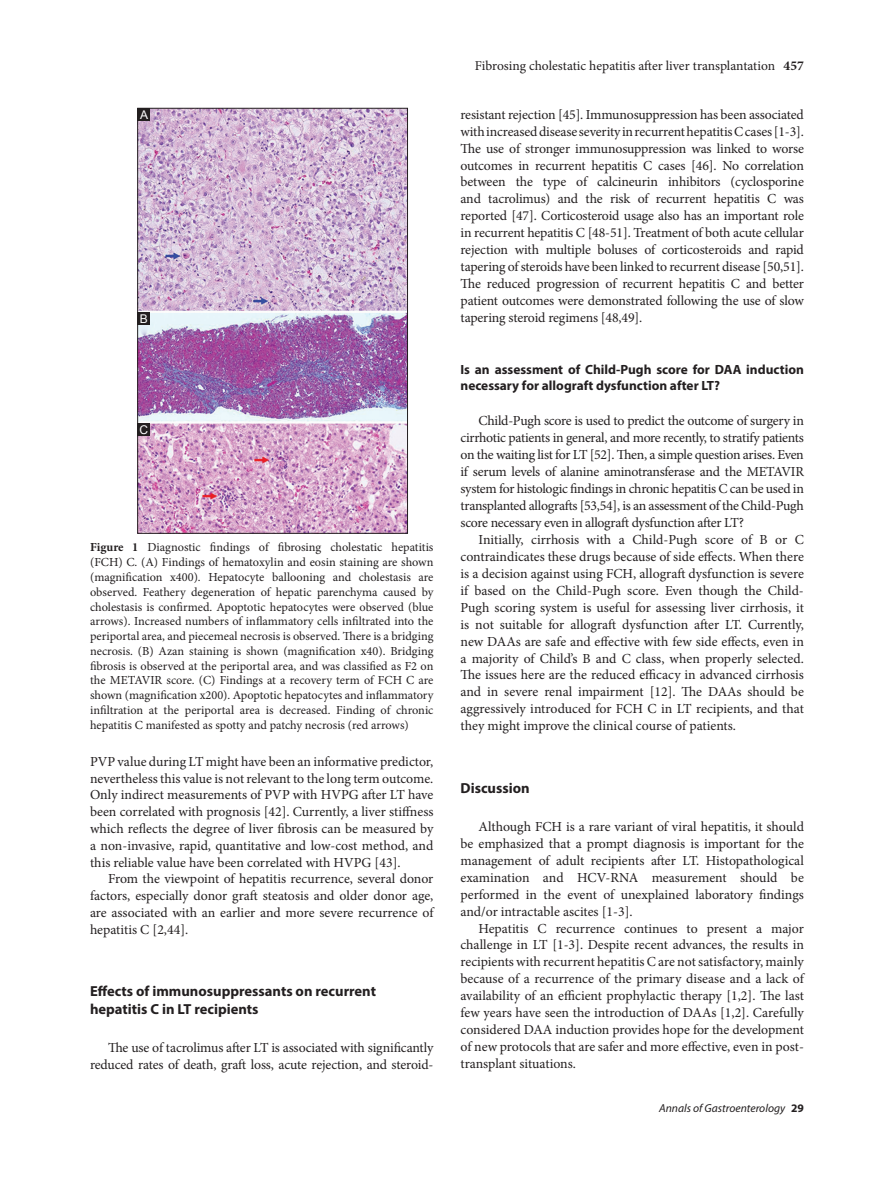
<style>
.page{position:relative;width:894px;height:1191px;background:#fff}
.page>*{position:absolute;margin:0;border:0;box-sizing:border-box;transform-origin:0 0}
.t1{font:700 14.55px/17.4px "Myriad Pro";color:#231f20}
.TX{font:13.8px/17px "Minion Pro";letter-spacing:-.01em;color:#231f20;text-align:justify}
.t2{font:13.5px "Minion Pro";letter-spacing:-.005em;color:#231f20}
.t3{font:700 13.35px/16.2px "Myriad Pro";color:#231f20}
.FGC{font:12.3px/14.7px "Minion Pro";letter-spacing:-.005em;color:#231f20;text-align:justify}
.LABEL{font:12px "Arial";color:#fff}
.t4{font:italic 11.55px "Myriad Pro";color:#231f20}
.s1{font-weight:700}
.s2{font-weight:700;font-style:normal}
</style>
<div class="page">
<img style="left:139px;top:110px;width:266px;height:421px">
<div style="left:137px;top:108px;width:270px;height:425px;border:1px solid #231f20"></div>
<div style="left:137px;top:423px;width:13px;height:13px;background:#231f20"></div>
<div style="left:137px;top:312px;width:13px;height:13px;background:#231f20"></div>
<div style="left:137px;top:108px;width:13px;height:13px;background:#231f20"></div>
<p class="LABEL" style="left:140px;top:106px;width:10px">A</p>
<p class="LABEL" style="left:140px;top:310px;width:10px">B</p>
<p class="LABEL" style="left:139px;top:421px;width:10px">C</p>
<p class="FGC" style="left:90px;top:540px;width:345px"><span class="s1">Figure 1</span> Diagnostic findings of fibrosing cholestatic hepatitis (FCH) C. (A) Findings of hematoxylin and eosin staining are shown (magnification x400). Hepatocyte ballooning and cholestasis are observed. Feathery degeneration of hepatic parenchyma caused by cholestasis is confirmed. Apoptotic hepatocytes were observed (blue arrows). Increased numbers of inflammatory cells infiltrated into the periportal area, and piecemeal necrosis is observed. There is a bridging necrosis. (B) Azan staining is shown (magnification x40). Bridging fibrosis is observed at the periportal area, and was classified as F2 on the METAVIR score. (C) Findings at a recovery term of FCH C are shown (magnification x200). Apoptotic hepatocytes and inflammatory infiltration at the periportal area is decreased. Finding of chronic hepatitis C manifested as spotty and patchy necrosis (red arrows)</p>
<p class="TX" style="left:90px;top:753px;width:345px">PVP value during LT might have been an informative predictor, nevertheless this value is not relevant to the long term outcome.<br>Only indirect measurements of PVP with HVPG after LT have been correlated with prognosis [42]. Currently, a liver stiffness which reflects the degree of liver fibrosis can be measured by a non-invasive, rapid, quantitative and low-cost method, and this reliable value have been correlated with HVPG [43].</p>
<p class="TX" style="left:90px;top:870px;width:345px;text-indent:18px">From the viewpoint of hepatitis recurrence, several donor factors, especially donor graft steatosis and older donor age, are associated with an earlier and more severe recurrence of hepatitis C [2,44].</p>
<h1 class="t1" style="left:90px;top:982px;width:287px">Effects of immunosuppressants on recurrent hepatitis C in LT recipients</h1>
<p class="TX" style="left:90px;top:1038px;width:345px;text-align:right">The use of tacrolimus after LT is associated with significantly reduced rates of death, graft loss, acute rejection, and steroid-</p>
<p class="t2" style="left:474px;top:57px;width:330px">Fibrosing cholestatic hepatitis after liver transplantation <span class="s1">457</span></p>
<p class="TX" style="left:460px;top:106px;width:345px">resistant rejection [45]. Immunosuppression has been associated with increased disease severity in recurrent hepatitis C cases [1-3].<br>The use of stronger immunosuppression was linked to worse outcomes in recurrent hepatitis C cases [46]. No correlation between the type of calcineurin inhibitors (cyclosporine and tacrolimus) and the risk of recurrent hepatitis C was reported [47]. Corticosteroid usage also has an important role in recurrent hepatitis C [48-51]. Treatment of both acute cellular rejection with multiple boluses of corticosteroids and rapid tapering of steroids have been linked to recurrent disease [50,51].<br>The reduced progression of recurrent hepatitis C and better patient outcomes were demonstrated following the use of slow tapering steroid regimens [48,49].</p>
<h2 class="t3" style="left:460px;top:361px;width:345px">Is an assessment of Child-Pugh score for DAA induction necessary for allograft dysfunction after LT?</h2>
<p class="TX" style="left:460px;top:412px;width:345px;text-indent:18px">Child-Pugh score is used to predict the outcome of surgery in cirrhotic patients in general, and more recently, to stratify patients on the waiting list for LT [52]. Then, a simple question arises. Even if serum levels of alanine aminotransferase and the METAVIR system for histologic findings in chronic hepatitis C can be used in transplanted allografts [53,54], is an assessment of the Child-Pugh score necessary even in allograft dysfunction after LT?</p>
<p class="TX" style="left:460px;top:531px;width:345px;text-indent:18px">Initially, cirrhosis with a Child-Pugh score of B or C contraindicates these drugs because of side effects. When there is a decision against using FCH, allograft dysfunction is severe if based on the Child-Pugh score. Even though the Child-Pugh scoring system is useful for assessing liver cirrhosis, it is not suitable for allograft dysfunction after LT. Currently, new DAAs are safe and effective with few side effects, even in a majority of Child’s B and C class, when properly selected.<br>The issues here are the reduced efficacy in advanced cirrhosis and in severe renal impairment [12]. The DAAs should be aggressively introduced for FCH C in LT recipients, and that they might improve the clinical course of patients.</p>
<h1 class="t1" style="left:460px;top:778px;width:71px">Discussion</h1>
<p class="TX" style="left:460px;top:817px;width:345px;text-indent:18px">Although FCH is a rare variant of viral hepatitis, it should be emphasized that a prompt diagnosis is important for the management of adult recipients after LT. Histopathological examination and HCV-RNA measurement should be performed in the event of unexplained laboratory findings and/or intractable ascites [1-3].</p>
<p class="TX" style="left:460px;top:919px;width:345px;text-indent:18px">Hepatitis C recurrence continues to present a major challenge in LT [1-3]. Despite recent advances, the results in recipients with recurrent hepatitis C are not satisfactory, mainly because of a recurrence of the primary disease and a lack of availability of an efficient prophylactic therapy [1,2]. The last few years have seen the introduction of DAAs [1,2]. Carefully considered DAA induction provides hope for the development of new protocols that are safer and more effective, even in post&shy;transplant situations.</p>
<p class="t4" style="left:658px;top:1101px;width:146px">Annals of Gastroenterology <span class="s2">29</span></p>
</div>
